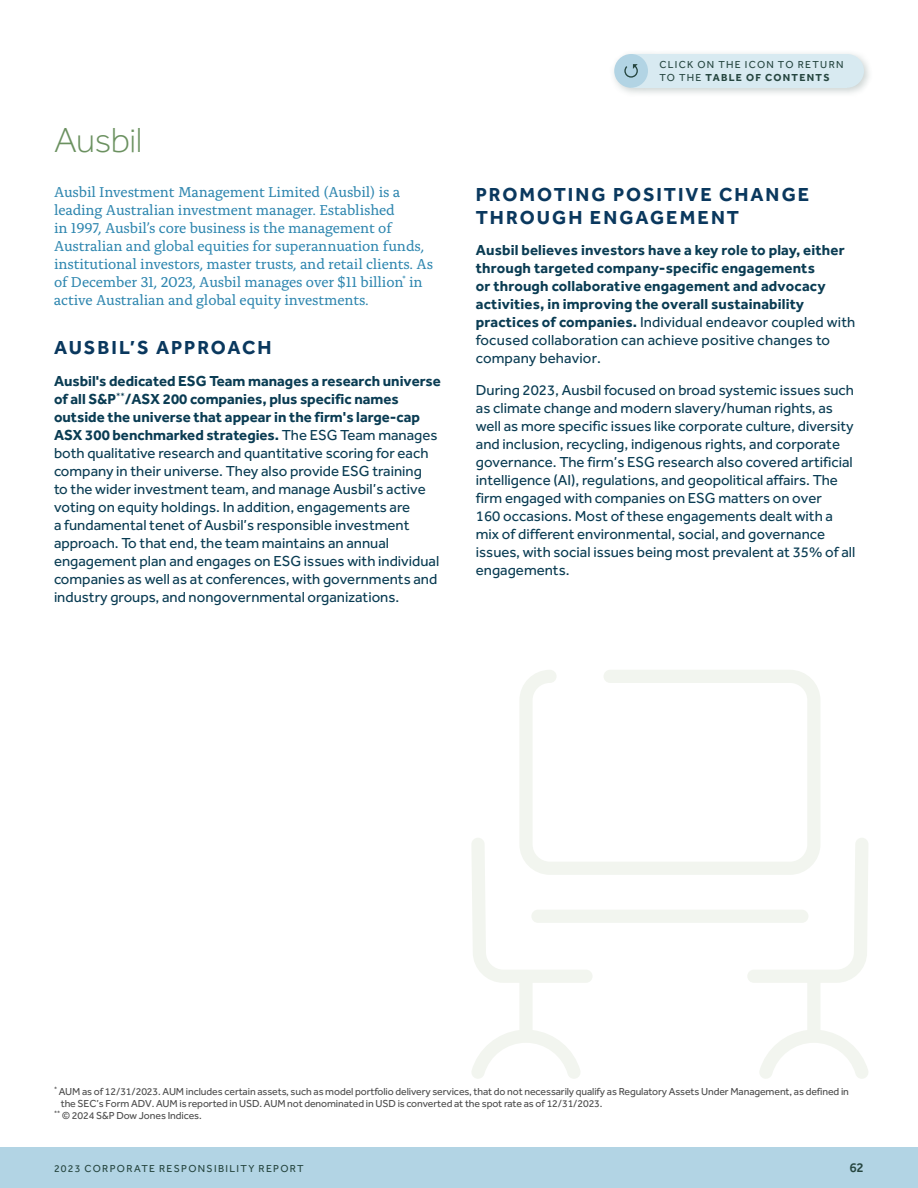
<style>
.page{position:relative;width:918px;height:1188px;background:#fff}
.page>*{position:absolute;margin:0;border:0;box-sizing:border-box;transform-origin:0 0}
.t1{font:300 36px "Effra";letter-spacing:-.015em;color:#6b9160}
.t2{font:700 19.5px/22.5px "Effra";letter-spacing:.1em;color:#0a385e}
.t3{font:15px/18px "Effra";color:#0a3c53}
.t4{font:15px/18px "Alda Pro";letter-spacing:-.01em;color:#2e86af}
.t5{font:700 15px/18px "Effra";letter-spacing:.01em;color:#0a3c53}
.t6{font:500 13.5px "Effra";color:#264640}
.t7{font:10.5px "Effra";letter-spacing:-.01em;color:#4d4d4d}
.t8{font:10.5px/13.5px "Effra";letter-spacing:.125em;color:#264640}
.s1{font-weight:700}
.s2{font-weight:400}
</style>
<div class="page">
<div style="left:0;top:1148px;width:918px;height:40px;background:#b2d4e4"></div>
<div style="left:608px;top:48px;width:265px;height:50px;background:#264640;opacity:.25"></div>
<div style="left:631px;top:54px;width:216px;height:34px;background:#d8eaf1"></div>
<div style="left:830px;top:54px;width:34px;height:34px;background:#d8eaf1;border-radius:50%"></div>
<div style="left:614px;top:54px;width:34px;height:34px;background:#b2d4e4;border-radius:50%"></div>
<svg style="left:624px;top:64px;width:14px;height:14px"></svg>
<svg style="left:472px;top:670px;width:396px;height:409px"></svg>
<h1 class="t1" style="left:54px;top:120px;width:90px">Ausbil</h1>
<p class="t4" style="left:54px;top:182px;width:381px">Ausbil Investment Management Limited (Ausbil) is a leading Australian investment manager. Established<br>in 1997, Ausbil’s core business is the management of Australian and global equities for superannuation funds, institutional investors, master trusts, and retail clients. As of December 31, 2023, Ausbil manages over $11 billion<sup>*</sup> in active Australian and global equity investments.</p>
<h2 class="t2" style="left:54px;top:336px;width:219px">AUSBIL’S APPROACH</h2>
<p class="t3" style="left:54px;top:372px;width:388px"><span class="s1">Ausbil's dedicated ESG Team manages a research universe of all S&amp;P</span><sup>**</sup><span class="s1">/ASX 200 companies, plus specific names outside the universe that appear in the firm's large-cap ASX 300 benchmarked strategies.</span> The ESG Team manages both qualitative research and quantitative scoring for each company in their universe. They also provide ESG training<br>to the wider investment team, and manage Ausbil’s active voting on equity holdings. In addition, engagements are<br>a fundamental tenet of Ausbil’s responsible investment approach. To that end, the team maintains an annual engagement plan and engages on ESG issues with individual companies as well as at conferences, with governments and industry groups, and nongovernmental organizations.</p>
<p class="t8" style="left:659px;top:57px;width:186px">CLICK ON THE ICON TO RETURN<br>TO THE <span class="s1">TABLE OF CONTENTS</span></p>
<h2 class="t2" style="left:476px;top:183px;width:335px">PROMOTING POSITIVE CHANGE<br>THROUGH ENGAGEMENT</h2>
<p class="t5" style="left:476px;top:241px;width:381px">Ausbil believes investors have a key role to play, either through targeted company-specific engagements<br>or through collaborative engagement and advocacy activities, in improving the overall sustainability practices of companies. <span class="s2">Individual endeavor coupled with focused collaboration can achieve positive changes to company behavior.</span></p>
<p class="t3" style="left:476px;top:381px;width:381px">During 2023, Ausbil focused on broad systemic issues such as climate change and modern slavery/human rights, as well as more specific issues like corporate culture, diversity and inclusion, recycling, indigenous rights, and corporate governance. The firm’s ESG research also covered artificial intelligence (AI), regulations, and geopolitical affairs. The firm engaged with companies on ESG matters on over<br>160 occasions. Most of these engagements dealt with a mix of different environmental, social, and governance issues, with social issues being most prevalent at 35% of all engagements.</p>
<p class="t7" style="left:54px;top:1085px;width:796px"><sup>*</sup> AUM as of 12/31/2023. AUM includes certain assets, such as model portfolio delivery services, that do not necessarily qualify as Regulatory Assets Under Management, as defined in</p>
<p class="t7" style="left:61px;top:1097px;width:543px">the SEC’s Form ADV. AUM is reported in USD. AUM not denominated in USD is converted at the spot rate as of 12/31/2023.</p>
<p class="t7" style="left:54px;top:1109px;width:149px"><sup>**</sup> © 2024 S&amp;P Dow Jones Indices.</p>
<p class="t8" style="left:54px;top:1161px;width:251px">2023 CORPORATE RESPONSIBILITY REPORT</p>
<p class="t6" style="left:849px;top:1159px;width:16px">62</p>
</div>
